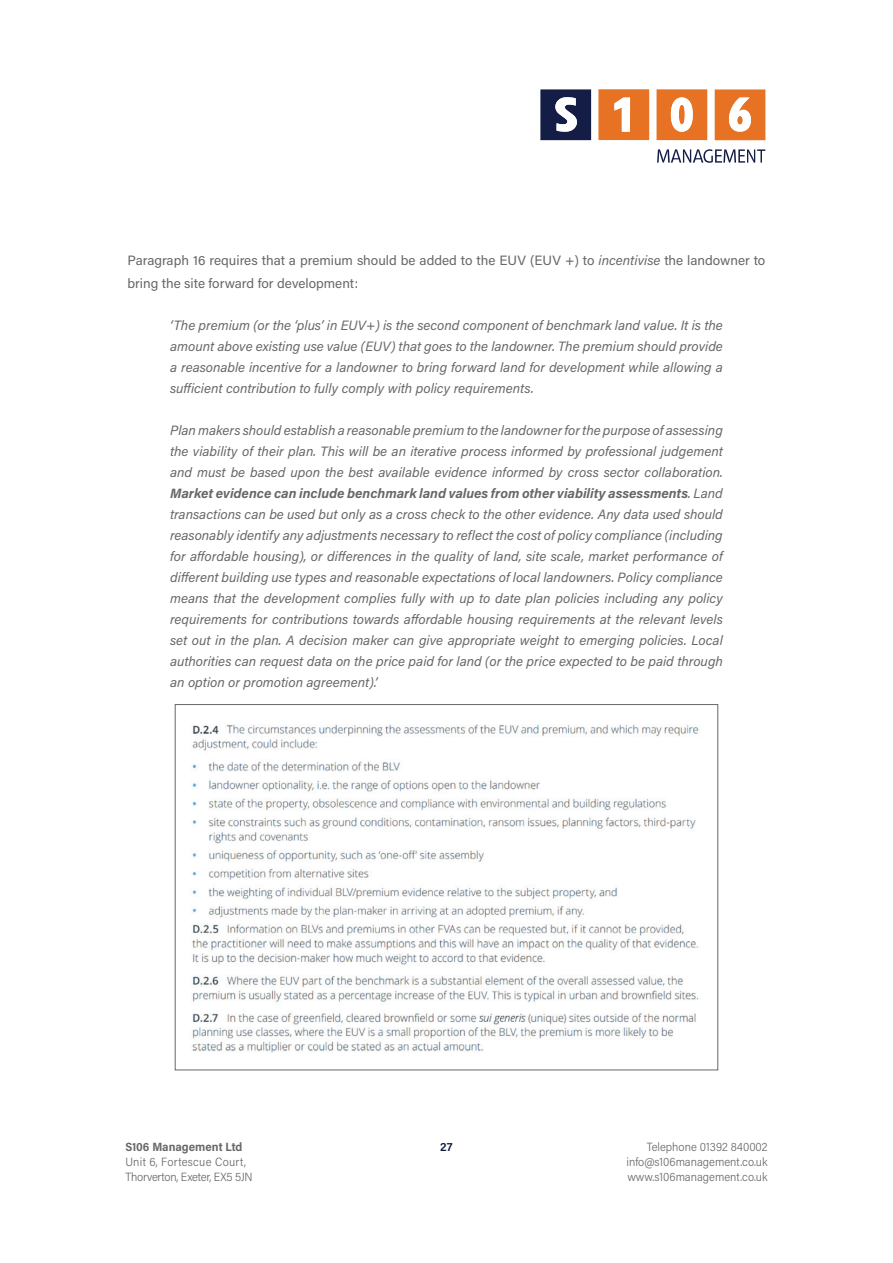
<style>
.page{position:relative;width:893px;height:1263px;background:#fff}
.page>*{position:absolute;margin:0;border:0;box-sizing:border-box;transform-origin:0 0}
.t1{font:italic 13.5px/21px "Acumin Pro";color:#67676a;text-align:justify}
.t2{font:13.5px/22.5px "Acumin Pro";color:#67676a}
.t3{font:300 12px/15px "Acumin Pro Semi Cond";color:#67676a}
.t4{font:700 12px "Acumin Pro Semi Cond";color:#67676a}
.t5{font:600 12px "Acumin Pro";color:#0f173c}
.s1{font-style:italic}
.s2{font-weight:700}
</style>
<div class="page">
<svg style="left:657px;top:149px;width:108px;height:14px"></svg>
<svg style="left:598px;top:89px;width:51px;height:51px;background:#ea8744"></svg>
<svg style="left:656px;top:89px;width:51px;height:51px"></svg>
<svg style="left:540px;top:89px;width:51px;height:51px"></svg>
<svg style="left:715px;top:89px;width:50px;height:51px"></svg>
<img style="left:192px;top:724px;width:507px;height:329px">
<p class="t2" style="left:128px;top:249px;width:639px">Paragraph 16 requires that a premium should be added to the EUV (EUV +) to <span class="s1">incentivise</span> the landowner to bring the site forward for development:</p>
<p class="t1" style="left:170px;top:314px;width:554px">‘The premium (or the ‘plus’ in EUV+) is the second component of benchmark land value. It is the amount above existing use value (EUV) that goes to the landowner. The premium should provide a reasonable incentive for a landowner to bring forward land for development while allowing a sufficient contribution to fully comply with policy requirements.</p>
<p class="t1" style="left:170px;top:419px;width:554px">Plan makers should establish a reasonable premium to the landowner for the purpose of assessing the viability of their plan. This will be an iterative process informed by professional judgement and must be based upon the best available evidence informed by cross sector collaboration.<br><span class="s2">Market evidence can include benchmark land values from other viability assessments</span>. Land transactions can be used but only as a cross check to the other evidence. Any data used should reasonably identify any adjustments necessary to reflect the cost of policy compliance (including for affordable housing), or differences in the quality of land, site scale, market performance of different building use types and reasonable expectations of local landowners. Policy compliance means that the development complies fully with up to date plan policies including any policy requirements for contributions towards affordable housing requirements at the relevant levels set out in the plan. A decision maker can give appropriate weight to emerging policies. Local authorities can request data on the price paid for land (or the price expected to be paid through an option or promotion agreement).’</p>
<p class="t4" style="left:125px;top:1138px;width:118px">S106 Management Ltd</p>
<p class="t3" style="left:125px;top:1153px;width:129px">Unit 6, Fortescue Court,<br>Thorverton, Exeter, EX5 5JN</p>
<p class="t5" style="left:440px;top:1138px;width:14px">27</p>
<p class="t3" style="left:626px;top:1138px;width:143px;text-align:justify;text-indent:20px">Telephone 01392 840002 info@s106management.co.uk www.s106management.co.uk</p>
</div>
